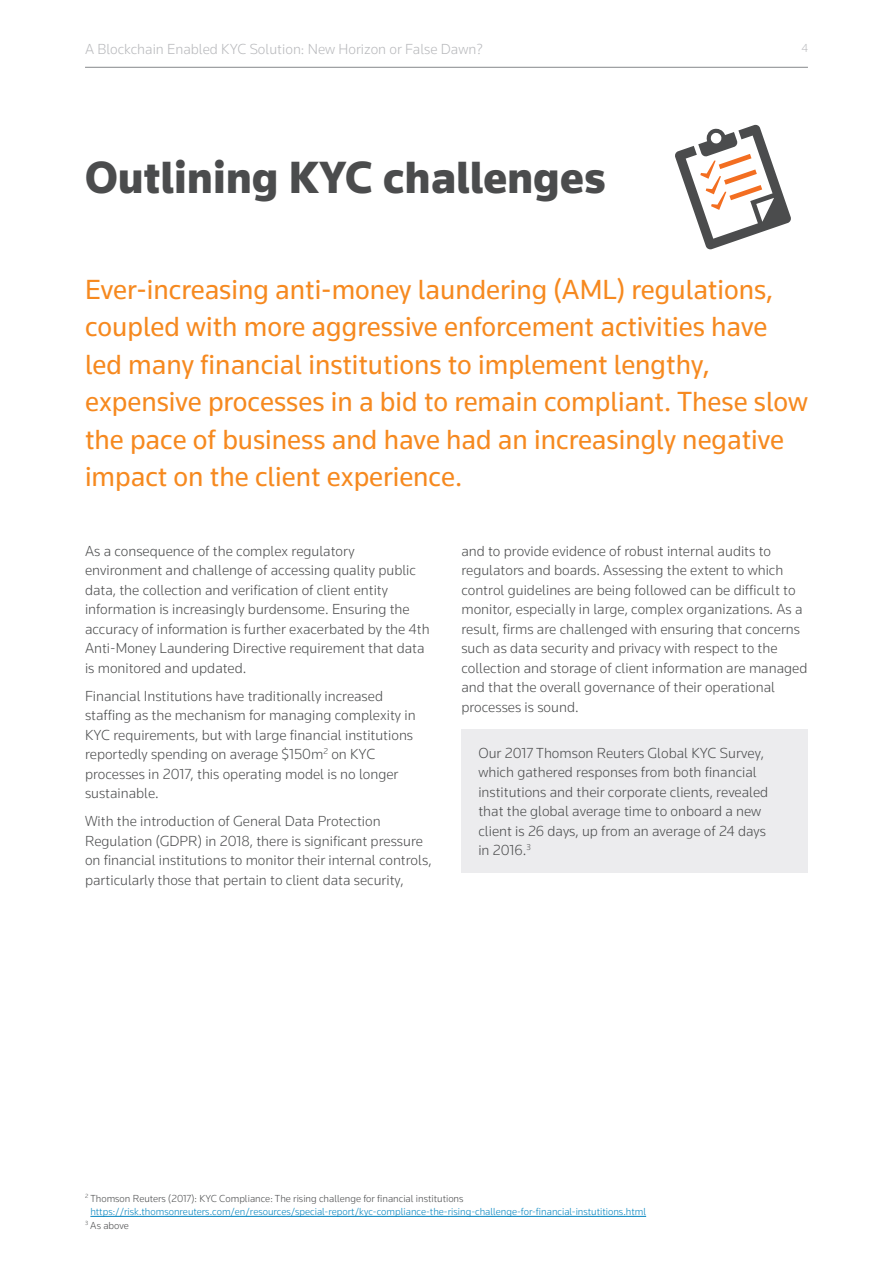
<style>
.page{position:relative;width:893px;height:1263px;background:#fff}
.page>*{position:absolute;margin:0;border:0;box-sizing:border-box;transform-origin:0 0}
.t1{font:900 46.5px "Knowledge 2017";color:#4b4c4d}
.t2{font:28.5px/37.5px "Knowledge 2017";color:#f6891f}
.t3{font:300 15px/19.5px "Knowledge 2017";color:#4b4c4d}
.t4{font:300 15px "Knowledge 2017";color:#b8b9bc}
.t5{font:300 12px "Knowledge 2017";color:#b8b9bc}
.t6{font:300 10.5px "Knowledge 2017";color:#0083bf}
.t7{font:300 10.5px "Knowledge 2017";color:#4b4c4d}
</style>
<div class="page">
<div style="left:461px;top:729px;width:347px;height:143px;background:#ececee"></div>
<hr style="left:85px;top:67px;width:723px;height:1px;background:#86888b">
<hr style="left:90px;top:1216px;width:556px;height:1px;background:#0083bf">
<svg style="left:675px;top:124px;width:116px;height:126px"></svg>
<p class="t4" style="left:85px;top:40px;width:399px">A Blockchain Enabled KYC Solution: New Horizon or False Dawn?</p>
<h1 class="t1" style="left:85px;top:149px;width:522px">Outlining KYC challenges</h1>
<p class="t5" style="left:801px;top:40px;width:8px">4</p>
<p class="t2" style="left:85px;top:270px;width:724px">Ever-increasing anti-money laundering (AML) regulations, coupled with more aggressive enforcement activities have led many financial institutions to implement lengthy, expensive processes in a bid to remain compliant. These slow the pace of business and have had an increasingly negative impact on the client experience.</p>
<p class="t3" style="left:85px;top:541px;width:346px">As a consequence of the complex regulatory environment and challenge of accessing quality public data, the collection and verification of client entity information is increasingly burdensome. Ensuring the accuracy of information is further exacerbated by the 4th Anti-Money Laundering Directive requirement that data is monitored and updated.</p>
<p class="t3" style="left:85px;top:686px;width:332px">Financial Institutions have traditionally increased staffing as the mechanism for managing complexity in KYC requirements, but with large financial institutions reportedly spending on average $150m<sup>2</sup> on KYC processes in 2017, this operating model is no longer sustainable.</p>
<p class="t3" style="left:85px;top:811px;width:348px">With the introduction of General Data Protection Regulation (GDPR) in 2018, there is significant pressure on financial institutions to monitor their internal controls, particularly those that pertain to client data security,</p>
<p class="t3" style="left:461px;top:541px;width:348px">and to provide evidence of robust internal audits to regulators and boards. Assessing the extent to which control guidelines are being followed can be difficult to monitor, especially in large, complex organizations. As a result, firms are challenged with ensuring that concerns such as data security and privacy with respect to the collection and storage of client information are managed and that the overall governance of their operational processes is sound.</p>
<p class="t3" style="left:478px;top:743px;width:291px">Our 2017 Thomson Reuters Global KYC Survey, which gathered responses from both financial institutions and their corporate clients, revealed that the global average time to onboard a new client is 26 days, up from an average of 24 days in 2016.<sup>3</sup></p>
<p class="t7" style="left:85px;top:1192px;width:380px"><sup>2</sup> Thomson Reuters (2017): KYC Compliance: The rising challenge for financial institutions</p>
<p class="t6" style="left:90px;top:1205px;width:557px">https://risk.thomsonreuters.com/en/resources/special-report/kyc-compliance-the-rising-challenge-for-financial-instutitions.html</p>
<p class="t7" style="left:85px;top:1219px;width:45px"><sup>3</sup> As above</p>
</div>
